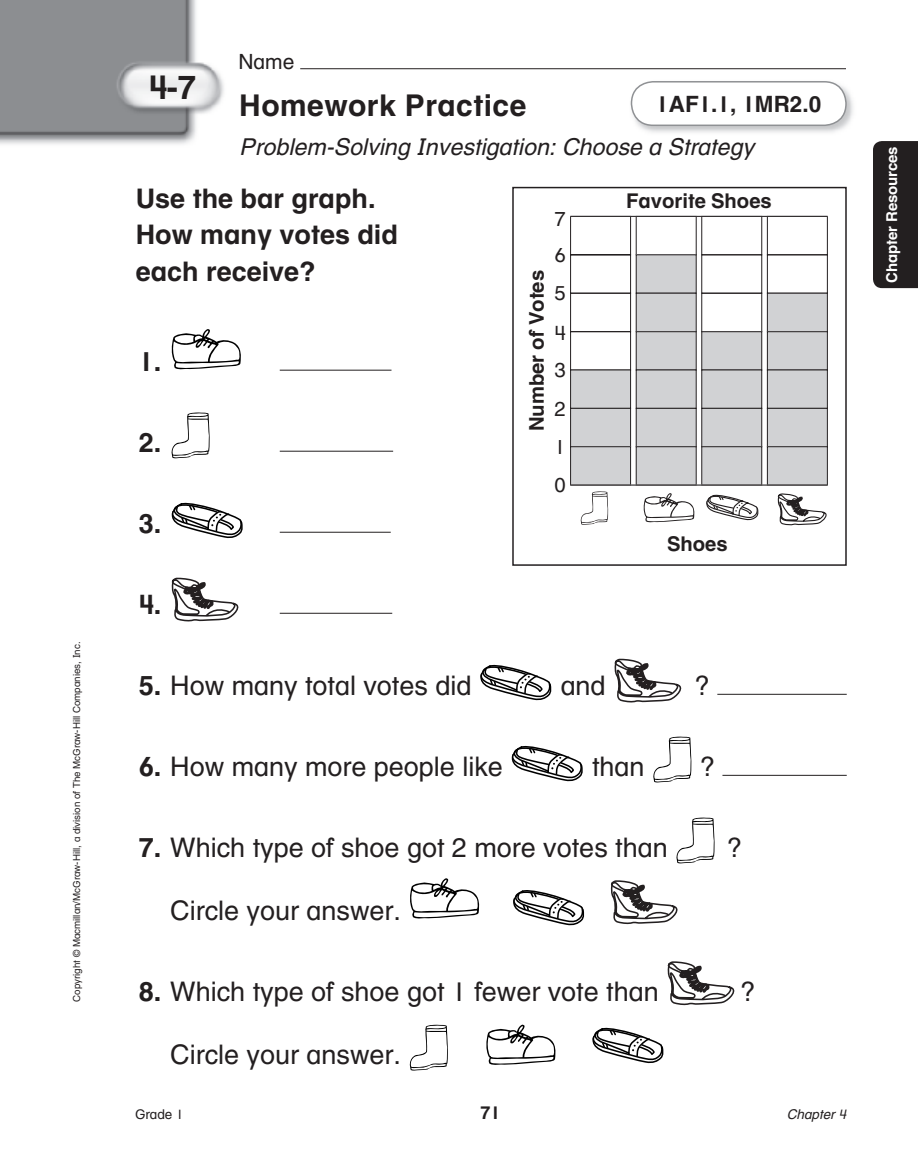
<style>
.page{position:relative;width:918px;height:1175px;background:#fff}
.page>*{position:absolute;margin:0;border:0;box-sizing:border-box;transform-origin:0 0}
.t1{font:700 33px "Macm Helv OTF";color:#231f20}
.t2{font:700 30px "Macm Helv OTF";letter-spacing:.015em;color:#231f20}
.t3{font:27px "Macm Helv OTF";color:#231f20}
.t4{font:700 27px/36px "Macm Helv OTF";color:#231f20}
.t5{font:italic 23.25px "Macm Helv OTF";color:#231f20}
.t6{font:700 22.5px "Macm Helv OTF";color:#231f20}
.t7{font:21px "Macm Helv OTF";color:#231f20}
.t8{font:700 20.25px "Macm Helv OTF";color:#231f20}
.t9{font:20.25px/38.4px "Macm Helv OTF";color:#231f20}
.t10{font:700 18px "Macm Helv OTF";color:#231f20}
.t11{font:700 15px "Macm Helv OTF";letter-spacing:-.01em;color:#fff}
.t12{font:italic 13.5px "Macm Helv OTF";color:#231f20}
.t13{font:13.5px "Macm Helv OTF";color:#231f20}
.t14{font:9.75px "Macm Helv OTF";color:#231f20}
.s1{font-weight:700}
</style>
<div class="page">
<img style="left:0;top:0;width:224px;height:144px">
<div style="left:873px;top:141px;width:45px;height:147px;background:#231f20"></div>
<hr style="left:300px;top:68px;width:546px;height:1px;background:#231f20">
<img style="left:630px;top:81px;width:223px;height:52px">
<div style="left:632px;top:82px;width:214px;height:43px;background:#fff;border-radius:22px"></div>
<div style="left:631px;top:81px;width:216px;height:45px;border:2px solid #8f9194;border-radius:22px"></div>
<svg style="left:172px;top:329px;width:69px;height:41px"></svg>
<hr style="left:280px;top:370px;width:112px;height:1px;background:#231f20">
<svg style="left:172px;top:412px;width:38px;height:46px"></svg>
<hr style="left:280px;top:451px;width:113px;height:1px;background:#231f20">
<svg style="left:172px;top:503px;width:71px;height:35px"></svg>
<hr style="left:280px;top:532px;width:111px;height:1px;background:#231f20">
<svg style="left:172px;top:577px;width:67px;height:44px"></svg>
<hr style="left:280px;top:613px;width:112px;height:1px;background:#231f20">
<svg style="left:480px;top:665px;width:72px;height:35px"></svg>
<svg style="left:615px;top:658px;width:67px;height:44px"></svg>
<hr style="left:717px;top:694px;width:130px;height:1px;background:#231f20">
<svg style="left:512px;top:746px;width:71px;height:35px"></svg>
<svg style="left:654px;top:736px;width:38px;height:46px"></svg>
<hr style="left:722px;top:775px;width:125px;height:1px;background:#231f20">
<svg style="left:677px;top:817px;width:38px;height:46px"></svg>
<svg style="left:410px;top:878px;width:69px;height:41px"></svg>
<svg style="left:513px;top:890px;width:72px;height:35px"></svg>
<svg style="left:611px;top:880px;width:67px;height:45px"></svg>
<svg style="left:668px;top:961px;width:67px;height:45px"></svg>
<svg style="left:410px;top:1024px;width:38px;height:46px"></svg>
<svg style="left:486px;top:1024px;width:69px;height:41px"></svg>
<svg style="left:592px;top:1027px;width:72px;height:36px"></svg>
<svg style="left:570px;top:216px;width:258px;height:116px"></svg>
<div style="left:636px;top:293px;width:60px;height:38px;background:#d1d2d4"></div>
<div style="left:636px;top:293px;width:60px;height:39px;border:1px solid #231f20"></div>
<div style="left:701px;top:293px;width:61px;height:39px;border:1px solid #231f20"></div>
<div style="left:767px;top:293px;width:60px;height:38px;background:#d1d2d4"></div>
<div style="left:767px;top:293px;width:61px;height:39px;border:1px solid #231f20"></div>
<div style="left:570px;top:331px;width:61px;height:39px;border:1px solid #231f20"></div>
<div style="left:636px;top:332px;width:60px;height:38px;background:#d1d2d4"></div>
<div style="left:636px;top:331px;width:60px;height:39px;border:1px solid #231f20"></div>
<div style="left:702px;top:332px;width:60px;height:38px;background:#d1d2d4"></div>
<div style="left:701px;top:331px;width:61px;height:39px;border:1px solid #231f20"></div>
<div style="left:767px;top:332px;width:60px;height:38px;background:#d1d2d4"></div>
<div style="left:767px;top:331px;width:61px;height:39px;border:1px solid #231f20"></div>
<div style="left:571px;top:370px;width:60px;height:38px;background:#d1d2d4"></div>
<div style="left:570px;top:370px;width:61px;height:38px;border:1px solid #231f20"></div>
<div style="left:636px;top:370px;width:60px;height:38px;background:#d1d2d4"></div>
<div style="left:702px;top:370px;width:60px;height:38px;background:#d1d2d4"></div>
<div style="left:701px;top:370px;width:61px;height:38px;border:1px solid #231f20"></div>
<div style="left:767px;top:370px;width:60px;height:38px;background:#d1d2d4"></div>
<div style="left:767px;top:370px;width:61px;height:38px;border:1px solid #231f20"></div>
<div style="left:571px;top:408px;width:60px;height:39px;background:#d1d2d4"></div>
<div style="left:570px;top:408px;width:61px;height:39px;border:1px solid #231f20"></div>
<div style="left:636px;top:408px;width:60px;height:39px;background:#d1d2d4"></div>
<div style="left:636px;top:408px;width:60px;height:39px;border:1px solid #231f20"></div>
<div style="left:702px;top:408px;width:60px;height:39px;background:#d1d2d4"></div>
<div style="left:701px;top:408px;width:61px;height:39px;border:1px solid #231f20"></div>
<div style="left:767px;top:408px;width:60px;height:39px;background:#d1d2d4"></div>
<div style="left:767px;top:408px;width:61px;height:39px;border:1px solid #231f20"></div>
<div style="left:571px;top:447px;width:60px;height:38px;background:#d1d2d4"></div>
<div style="left:570px;top:446px;width:61px;height:39px;border:1px solid #231f20"></div>
<div style="left:636px;top:447px;width:60px;height:38px;background:#d1d2d4"></div>
<div style="left:636px;top:446px;width:60px;height:39px;border:1px solid #231f20"></div>
<div style="left:702px;top:447px;width:60px;height:38px;background:#d1d2d4"></div>
<div style="left:701px;top:446px;width:61px;height:39px;border:1px solid #231f20"></div>
<div style="left:767px;top:447px;width:60px;height:38px;background:#d1d2d4"></div>
<div style="left:767px;top:446px;width:61px;height:39px;border:1px solid #231f20"></div>
<svg style="left:581px;top:491px;width:28px;height:34px"></svg>
<svg style="left:643px;top:493px;width:52px;height:30px"></svg>
<svg style="left:706px;top:493px;width:121px;height:33px"></svg>
<hr style="left:571px;top:484px;width:256px;height:1px;background:#231f20">
<hr style="left:571px;top:216px;width:256px;height:1px;background:#231f20">
<div style="left:512px;top:187px;width:335px;height:379px;border:2px solid #231f20"></div>
<p class="t14" style="left:73px;top:1001px;width:361px;rotate:-90deg">Copyright © Macmillan/McGraw-Hill, a division of The McGraw-Hill Companies, Inc.</p>
<p class="t1" style="left:149px;top:74px;width:49px">4-7</p>
<p class="t7" style="left:238px;top:53px;width:57px">Name</p>
<p class="t2" style="left:239px;top:94px;width:289px">Homework Practice</p>
<p class="t5" style="left:239px;top:138px;width:516px">Problem-Solving Investigation: Choose a Strategy</p>
<p class="t6" style="left:656px;top:95px;width:166px">1AF1.1, 1MR2.0</p>
<p class="t4" style="left:136px;top:183px;width:264px">Use the bar graph.<br>How many votes did each receive?</p>
<p class="t4" style="left:139px;top:345px;width:24px">1.</p>
<p class="t4" style="left:139px;top:426px;width:24px">2.</p>
<p class="t4" style="left:139px;top:507px;width:24px">3.</p>
<p class="t4" style="left:139px;top:588px;width:24px">4.</p>
<p class="t8" style="left:529px;top:431px;width:163px;rotate:-90deg">Number of Votes</p>
<p class="t9" style="left:554px;top:201px;width:13px">7</p>
<p class="t9" style="left:554px;top:238px;width:13px">6</p>
<p class="t9" style="left:554px;top:275px;width:13px">5</p>
<p class="t9" style="left:554px;top:315px;width:13px">4</p>
<p class="t9" style="left:554px;top:352px;width:13px">3</p>
<p class="t9" style="left:554px;top:391px;width:13px">2</p>
<p class="t9" style="left:554px;top:429px;width:13px">1<br>0</p>
<p class="t8" style="left:626px;top:193px;width:147px">Favorite Shoes</p>
<p class="t8" style="left:667px;top:535px;width:62px">Shoes</p>
<p class="t3" style="left:139px;top:674px;width:334px"><span class="s1">5.</span> How many total votes did</p>
<p class="t3" style="left:561px;top:674px;width:46px">and</p>
<p class="t3" style="left:695px;top:674px;width:17px">?</p>
<p class="t3" style="left:139px;top:755px;width:366px"><span class="s1">6.</span> How many more people like</p>
<p class="t3" style="left:592px;top:755px;width:54px">than</p>
<p class="t3" style="left:700px;top:755px;width:17px">?</p>
<p class="t3" style="left:139px;top:836px;width:531px"><span class="s1">7.</span> Which type of shoe got 2 more votes than</p>
<p class="t3" style="left:727px;top:836px;width:17px">?</p>
<p class="t3" style="left:170px;top:899px;width:232px">Circle your answer.</p>
<p class="t3" style="left:139px;top:980px;width:522px"><span class="s1">8.</span> Which type of shoe got 1 fewer vote than</p>
<p class="t3" style="left:741px;top:980px;width:17px">?</p>
<p class="t3" style="left:170px;top:1043px;width:232px">Circle your answer.</p>
<p class="t13" style="left:135px;top:1108px;width:50px">Grade 1</p>
<p class="t10" style="left:481px;top:1105px;width:21px">71</p>
<p class="t12" style="left:787px;top:1108px;width:61px">Chapter 4</p>
<p class="t11" style="left:886px;top:282px;width:137px;rotate:-90deg">Chapter Resources</p>
</div>
